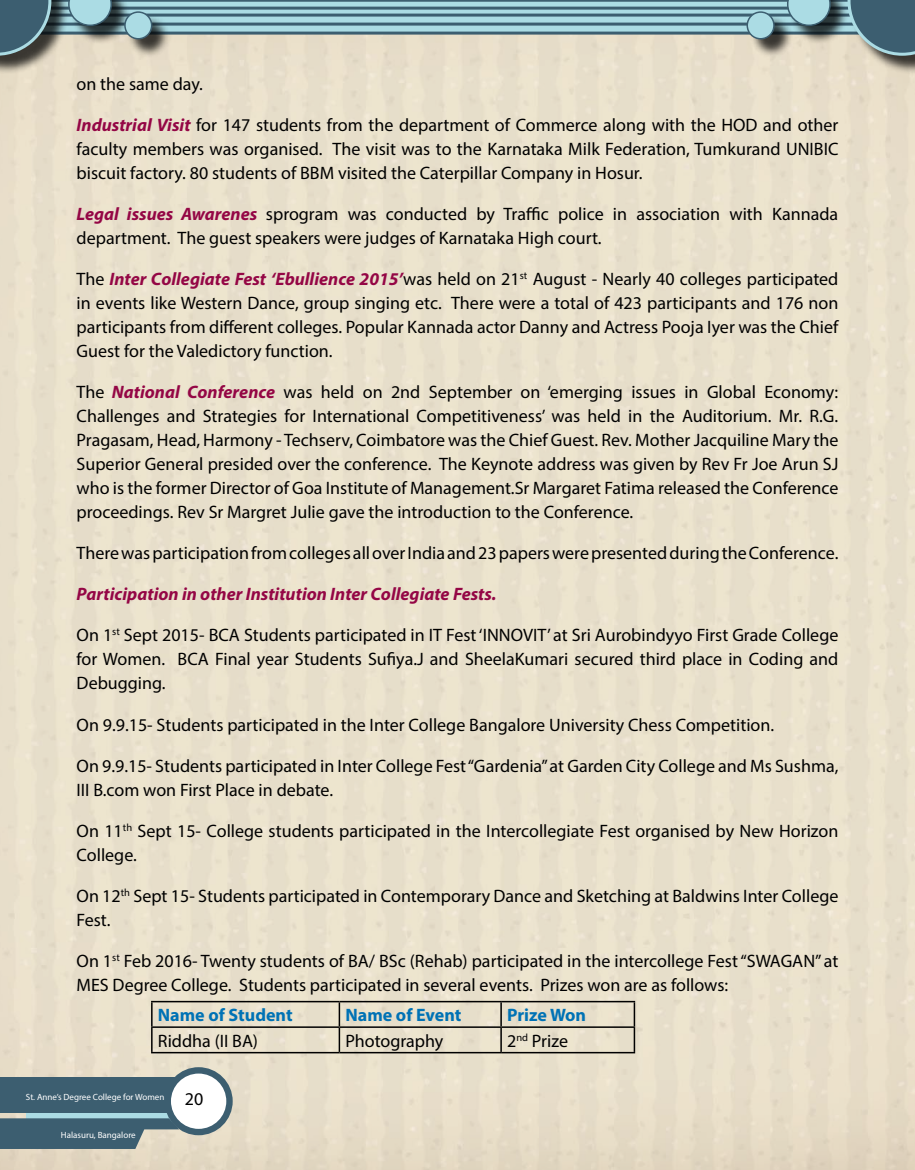
<style>
.page{position:relative;width:915px;height:1170px;background:#fff}
.page>*{position:absolute;margin:0;border:0;box-sizing:border-box;transform-origin:0 0}
.t1{font:18px/24px "Myriad Pro";color:#000}
.t2{font:italic 700 18px "Myriad Pro";color:#940645}
.t3{font:700 18px "Myriad Pro";color:#0072b5}
.t4{font:9px "Myriad Pro";color:#fff}
.s1{font-weight:700;font-style:italic;color:#940645}
</style>
<div class="page">
<div style="left:0;top:56px;width:914px;height:1113px;background:#e8dfcb"></div>
<svg style="left:26px;top:1111px;width:142px;height:7px"></svg>
<div style="left:0;top:1076px;width:176px;height:35px;background:#3c5e70"></div>
<div style="left:164px;top:1067px;width:68px;height:68px;background:#3c5e70;border-radius:50%"></div>
<div style="left:171px;top:1073px;width:55px;height:55px;background:#fff;border-radius:50%"></div>
<svg style="left:0;top:1118px;width:179px;height:30px;background:#54707d"></svg>
<div style="left:849px;top:0;width:65px;height:74px;background:#000;opacity:.75"></div>
<div style="left:749px;top:14px;width:43px;height:44px;background:#e7dcc9"></div>
<div style="left:0;top:0;width:70px;height:74px;background:#000;opacity:.75"></div>
<svg style="left:0;top:0;width:914px;height:56px;background:#97aeaf"></svg>
<div style="left:127px;top:14px;width:44px;height:44px;background:#000;opacity:.75"></div>
<div style="left:125px;top:12px;width:27px;height:27px;background:#abdce4;border-radius:50%"></div>
<div style="left:124px;top:11px;width:28px;height:28px;border:2px solid #3c5e70;border-radius:50%"></div>
<hr style="left:151px;top:1000px;width:188px;height:2px;background:#000">
<hr style="left:339px;top:1000px;width:162px;height:2px;background:#000">
<hr style="left:338px;top:1002px;width:2px;height:24px;background:#000">
<hr style="left:501px;top:1000px;width:134px;height:2px;background:#000">
<hr style="left:633px;top:1002px;width:2px;height:24px;background:#000">
<hr style="left:151px;top:1026px;width:188px;height:1px;background:#000">
<svg style="left:151px;top:1002px;width:1px;height:49px"></svg>
<hr style="left:339px;top:1026px;width:162px;height:1px;background:#000">
<hr style="left:338px;top:1027px;width:2px;height:24px;background:#000">
<hr style="left:501px;top:1026px;width:134px;height:1px;background:#000">
<svg style="left:500px;top:1002px;width:1px;height:49px"></svg>
<hr style="left:633px;top:1027px;width:2px;height:24px;background:#000">
<hr style="left:151px;top:1051px;width:188px;height:2px;background:#000">
<hr style="left:339px;top:1051px;width:162px;height:2px;background:#000">
<hr style="left:501px;top:1051px;width:134px;height:2px;background:#000">
<p class="t1" style="left:77px;top:72px;width:128px">on the same day.</p>
<p class="t1" style="left:77px;top:113px;width:763px;text-align:justify"><span class="s1">Industrial Visit</span> for 147 students from the department of Commerce along with the HOD and other faculty members was organised. The visit was to the Karnataka Milk Federation, Tumkurand UNIBIC biscuit factory. 80 students of BBM visited the Caterpillar Company in Hosur.</p>
<p class="t1" style="left:77px;top:202px;width:763px"><span class="s1">Legal issues Awarenes</span> sprogram was conducted by Traffic police in association with Kannada department. The guest speakers were judges of Karnataka High court.</p>
<p class="t1" style="left:77px;top:267px;width:763px;text-align:justify">The <span class="s1">Inter Collegiate Fest ‘Ebullience 2015’</span>was held on 21<sup>st</sup> August - Nearly 40 colleges participated in events like Western Dance, group singing etc. There were a total of 423 participants and 176 non participants from different colleges. Popular Kannada actor Danny and Actress Pooja Iyer was the Chief Guest for the Valedictory function.</p>
<p class="t1" style="left:77px;top:380px;width:763px;text-align:justify">The <span class="s1">National Conference</span> was held on 2nd September on ‘emerging issues in Global Economy:<br>Challenges and Strategies for International Competitiveness’ was held in the Auditorium. Mr. R.G.<br>Pragasam, Head, Harmony - Techserv, Coimbatore was the Chief Guest. Rev. Mother Jacquiline Mary the Superior General presided over the conference. The Keynote address was given by Rev Fr Joe Arun SJ who is the former Director of Goa Institute of Management.Sr Margaret Fatima released the Conference proceedings. Rev Sr Margret Julie gave the introduction to the Conference.</p>
<p class="t1" style="left:77px;top:541px;width:763px">There was participation from colleges all over India and 23 papers were presented during the Conference.</p>
<p class="t2" style="left:77px;top:582px;width:421px">Participation in other Institution Inter Collegiate Fests.</p>
<p class="t1" style="left:77px;top:623px;width:763px;text-align:justify">On 1<sup>st</sup> Sept 2015- BCA Students participated in IT Fest ‘INNOVIT’ at Sri Aurobindyyo First Grade College for Women. BCA Final year Students Sufiya.J and SheelaKumari secured third place in Coding and Debugging.</p>
<p class="t1" style="left:77px;top:712px;width:698px">On 9.9.15- Students participated in the Inter College Bangalore University Chess Competition.</p>
<p class="t1" style="left:77px;top:753px;width:763px">On 9.9.15- Students participated in Inter College Fest “Gardenia” at Garden City College and Ms Sushma,<br>III B.com won First Place in debate.</p>
<p class="t1" style="left:77px;top:818px;width:763px">On 11<sup>th</sup> Sept 15- College students participated in the Intercollegiate Fest organised by New Horizon<br>College.</p>
<p class="t1" style="left:77px;top:883px;width:763px">On 12<sup>th</sup> Sept 15- Students participated in Contemporary Dance and Sketching at Baldwins Inter College<br>Fest.</p>
<p class="t1" style="left:77px;top:948px;width:763px">On 1<sup>st</sup> Feb 2016- Twenty students of BA/ BSc (Rehab) participated in the intercollege Fest “SWAGAN” at<br>MES Degree College. Students participated in several events. Prizes won are as follows:</p>
<p class="t3" style="left:158px;top:1003px;width:136px">Name of Student</p>
<p class="t3" style="left:345px;top:1003px;width:117px">Name of Event</p>
<p class="t3" style="left:507px;top:1003px;width:81px">Prize Won</p>
<p class="t1" style="left:158px;top:1028px;width:102px">Riddha (II BA)</p>
<p class="t1" style="left:345px;top:1028px;width:99px">Photography</p>
<p class="t1" style="left:507px;top:1028px;width:62px">2<sup>nd</sup> Prize</p>
<p class="t4" style="left:26px;top:1090px;width:140px">St. Anne’s Degree College for Women</p>
<p class="t4" style="left:61px;top:1129px;width:76px">Halasuru, Bangalore</p>
<p class="t1" style="left:185px;top:1086px;width:20px">20</p>
</div>
